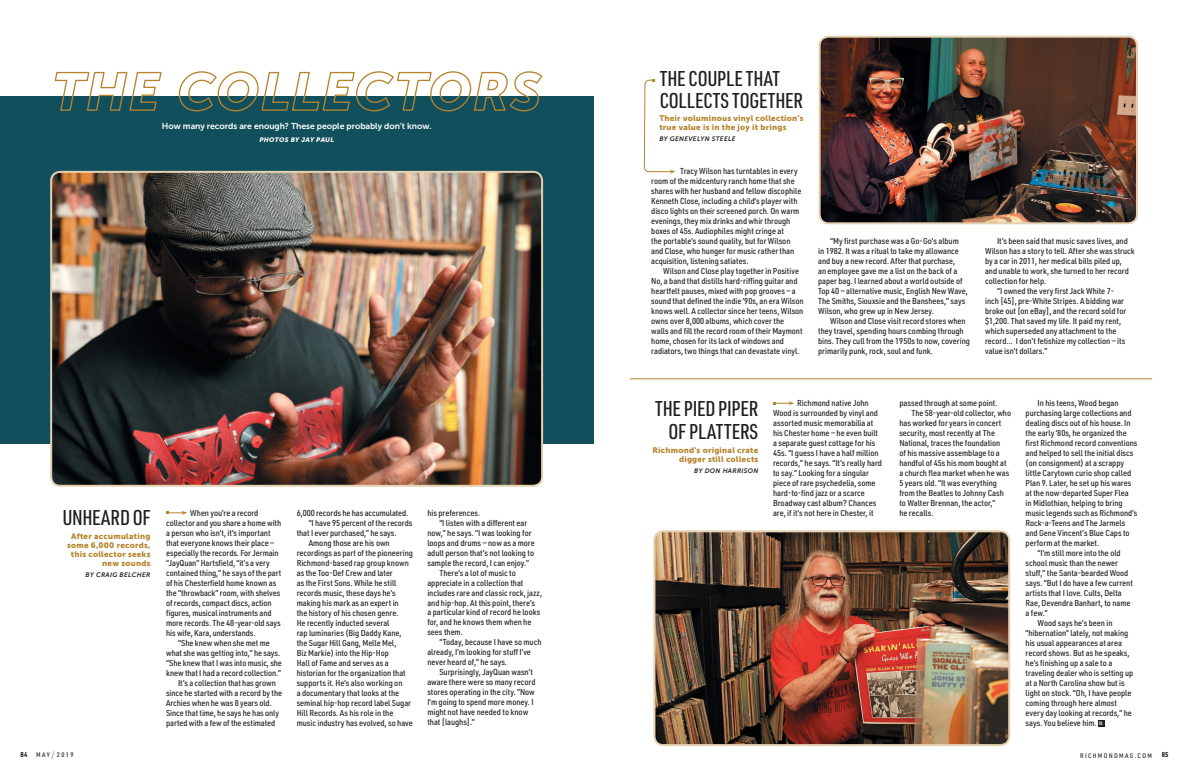
<style>
.page{position:relative;width:1188px;height:783px;background:#fff}
.page>*{position:absolute;margin:0;border:0;box-sizing:border-box;transform-origin:0 0}
.t1{font:500 21px/22.4px "URWDIN Cond";letter-spacing:-.005em;color:#231f20}
.t2{font:8.6px "Museo Sans 700";letter-spacing:-.005em;color:#fff}
.t3{font:500 8.5px/10px "URWDIN Semi Cond";letter-spacing:-.005em;color:#231f20}
.t4{font:8px/9px "Museo Sans 900";letter-spacing:.03em;color:#b5842c;text-align:right}
.t5{font:700 7px "URWDIN Semi Cond";color:#231f20}
.t6{font:italic 6.5px "Museo Sans 700";letter-spacing:.05em;color:#231f20}
.t7{font:500 6.5px "URWDIN Semi Cond";letter-spacing:.195em;color:#231f20}
.t8{font:italic 6.5px "Museo Sans 900";letter-spacing:.05em;color:#fff}
.t9{font:800 5px "Butler";color:#fff}
.s1{font-size:10.5px;color:#a8a9ad}
</style>
<div class="page">
<div style="left:0;top:96px;width:594px;height:348px;background:#124f5d"></div>
<img style="left:52px;top:172px;width:490px;height:312px">
<div style="left:50px;top:171px;width:493px;height:316px;border:2px solid #e5d1b1;border-radius:9px"></div>
<img style="left:820px;top:37px;width:316px;height:186px">
<div style="left:819px;top:36px;width:319px;height:188px;border:2px solid #e5d1b1;border-radius:9px"></div>
<svg style="left:1098px;top:720px;width:6px;height:6px"></svg>
<img style="left:656px;top:533px;width:353px;height:212px">
<div style="left:653px;top:530px;width:357px;height:216px;border:2px solid #e5d1b1;border-radius:9px"></div>
<svg style="left:54px;top:71px;width:108px;height:40px"></svg>
<svg style="left:178px;top:71px;width:365px;height:41px"></svg>
<svg style="left:644px;top:79px;width:32px;height:95px"></svg>
<hr style="left:630px;top:379px;width:522px;height:1px;background:#b5842c">
<svg style="left:166px;top:511px;width:21px;height:4px"></svg>
<svg style="left:773px;top:401px;width:21px;height:4px"></svg>
<p class="t2" style="left:162px;top:121px;width:271px">How many records are enough? These people probably don’t know.</p>
<p class="t8" style="left:259px;top:136px;width:76px">PHOTOS BY JAY PAUL</p>
<p class="t1" style="left:62px;top:505px;width:90px">UNHEARD OF</p>
<p class="t4" style="left:67px;top:531px;width:85px">After accumulating some 6,000 records, this collector seeks new sounds</p>
<p class="t6" style="left:86px;top:571px;width:66px">BY CRAIG BELCHER</p>
<p class="t3" style="left:166px;top:507px;width:117px;text-indent:24px">When you’re a record collector and you share a home with a person who isn’t, it’s important that everyone knows their place — especially the records. For Jermain “JayQuan” Hartsfield, “it’s a very contained thing,” he says of the part of his Chesterfield home known as the “throwback” room, with shelves of records, compact discs, action figures, musical instruments and more records. The 48-year-old says his wife, Kara, understands.</p>
<p class="t3" style="left:166px;top:637px;width:117px;text-align:center">“She knew when she met me<br>what she was getting into,” he says. “She knew that I was into music, she knew that I had a record collection.”</p>
<p class="t3" style="left:166px;top:677px;width:117px;text-indent:12px">It’s a collection that has grown since he started with a record by the Archies when he was 8 years old.<br>Since that time, he says he has only parted with a few of the estimated</p>
<p class="t3" style="left:297px;top:507px;width:113px">6,000 records he has accumulated.</p>
<p class="t3" style="left:297px;top:517px;width:117px;text-indent:12px">“I have 95 percent of the records that I ever purchased,” he says.</p>
<p class="t3" style="left:297px;top:537px;width:118px;text-indent:12px">Among those are his own recordings as part of the pioneering<br>Richmond-based rap group known as the Too-Def Crew and later<br>as the First Sons. While he still records music, these days he’s making his mark as an expert in<br>the history of his chosen genre.<br>He recently inducted several<br>rap luminaries (Big Daddy Kane, the Sugar Hill Gang, Melle Mel,<br>Biz Markie) into the Hip-Hop<br>Hall of Fame and serves as a historian for the organization that supports it. He’s also working on<br>a documentary that looks at the seminal hip-hop record label Sugar<br>Hill Records. As his role in the music industry has evolved, so have</p>
<p class="t3" style="left:427px;top:507px;width:54px">his preferences.</p>
<p class="t3" style="left:427px;top:517px;width:109px;text-indent:12px">“I listen with a different ear now,” he says. “I was looking for loops and drums — now as a more adult person that’s not looking to sample the record, I can enjoy.”</p>
<p class="t3" style="left:427px;top:567px;width:116px;text-indent:12px">There’s a lot of music to appreciate in a collection that includes rare and classic rock, jazz, and hip-hop. At this point, there’s<br>a particular kind of record he looks for, and he knows them when he sees them.</p>
<p class="t3" style="left:427px;top:637px;width:116px;text-indent:12px">“Today, because I have so much already, I’m looking for stuff I’ve never heard of,” he says.</p>
<p class="t3" style="left:427px;top:667px;width:110px;text-indent:12px">Surprisingly, JayQuan wasn’t aware there were so many record stores operating in the city. “Now<br>I’m going to spend more money. I might not have needed to know that [laughs].”</p>
<p class="t1" style="left:660px;top:66px;width:145px">THE COUPLE THAT<br>COLLECTS TOGETHER</p>
<p class="t4" style="left:659px;top:114px;width:146px;text-align:left">Their voluminous vinyl collection’s true value is in the joy it brings</p>
<p class="t6" style="left:659px;top:135px;width:78px">BY GENEVELYN STEELE</p>
<p class="t3" style="left:651px;top:166px;width:152px;text-indent:29px">Tracy Wilson has turntables in every room of the midcentury ranch home that she shares with her husband and fellow discophile Kenneth Close, including a child’s player with disco lights on their screened porch. On warm evenings, they mix drinks and whir through boxes of 45s. Audiophiles might cringe at<br>the portable’s sound quality, but for Wilson and Close, who hunger for music rather than acquisition, listening satiates.</p>
<p class="t3" style="left:651px;top:266px;width:154px;text-indent:12px">Wilson and Close play together in Positive No, a band that distills hard-riffing guitar and heartfelt pauses, mixed with pop grooves — a sound that defined the indie ‘90s, an era Wilson knows well. A collector since her teens, Wilson owns over 8,000 albums, which cover the<br>walls and fill the record room of their Maymont home, chosen for its lack of windows and radiators, two things that can devastate vinyl.</p>
<p class="t3" style="left:818px;top:236px;width:151px;text-indent:12px">“My first purchase was a Go-Go’s album<br>in 1982. It was a ritual to take my allowance and buy a new record. After that purchase,<br>an employee gave me a list on the back of a paper bag. I learned about a world outside of Top 40 — alternative music, English New Wave, The Smiths, Siouxsie and the Banshees,” says Wilson, who grew up in New Jersey.</p>
<p class="t3" style="left:818px;top:316px;width:153px;text-indent:12px">Wilson and Close visit record stores when they travel, spending hours combing through bins. They cull from the 1950s to now, covering primarily punk, rock, soul and funk.</p>
<p class="t3" style="left:985px;top:236px;width:151px;text-indent:12px">It’s been said that music saves lives, and Wilson has a story to tell. After she was struck by a car in 2011, her medical bills piled up, and unable to work, she turned to her record collection for help.</p>
<p class="t3" style="left:985px;top:286px;width:143px;text-indent:12px">“I owned the very first Jack White 7- inch [45], pre-White Stripes. A bidding war broke out [on eBay], and the record sold for $1,200. That saved my life. It paid my rent, which superseded any attachment to the record… I don’t fetishize my collection — its value isn’t dollars.”</p>
<p class="t1" style="left:655px;top:397px;width:105px;text-align:right">THE PIED PIPER<br>OF PLATTERS</p>
<p class="t4" style="left:652px;top:446px;width:107px">Richmond’s original crate digger still collects</p>
<p class="t6" style="left:694px;top:468px;width:66px">BY DON HARRISON</p>
<p class="t3" style="left:899px;top:408px;width:113px;text-indent:12px">The 58-year-old collector, who has worked for years in concert security, most recently at The<br>National, traces the foundation<br>of his massive assemblage to a handful of 45s his mom bought at a church flea market when he was<br>5 years old. “It was everything from the Beatles to Johnny Cash to Walter Brennan, the actor,”<br>he recalls.</p>
<p class="t3" style="left:1026px;top:398px;width:113px;text-indent:12px">In his teens, Wood began purchasing large collections and dealing discs out of his house. In the early ‘80s, he organized the first Richmond record conventions and helped to sell the initial discs (on consignment) at a scrappy little Carytown curio shop called<br>Plan 9. Later, he set up his wares at the now-departed Super Flea<br>in Midlothian, helping to bring music legends such as Richmond’s<br>Rock-a-Teens and The Jarmels and Gene Vincent’s Blue Caps to perform at the market.</p>
<p class="t3" style="left:1026px;top:548px;width:109px;text-indent:12px">“I’m still more into the old school music than the newer stuff,” the Santa-bearded Wood says. “But I do have a few current artists that I love. Cults, Delta<br>Rae, Devendra Banhart, to name a few.”</p>
<p class="t3" style="left:1026px;top:618px;width:109px;text-indent:12px">Wood says he’s been in “hibernation” lately, not making his usual appearances at area record shows. But as he speaks, he’s finishing up a sale to a traveling dealer who is setting up at a North Carolina show but is light on stock. “Oh, I have people coming through here almost every day looking at records,” he says. You believe him.</p>
<p class="t3" style="left:773px;top:398px;width:110px;text-indent:24px">Richmond native John<br>Wood is surrounded by vinyl and assorted music memorabilia at his Chester home — he even built a separate guest cottage for his<br>45s. “I guess I have a half million records,” he says. “It’s really hard to say.” Looking for a singular piece of rare psychedelia, some hard-to-find jazz or a scarce<br>Broadway cast album? Chances are, if it’s not here in Chester, it</p>
<p class="t3" style="left:899px;top:398px;width:100px">passed through at some point.</p>
<p class="t9" style="left:1099px;top:720px;width:5px">R</p>
<p class="t7" style="left:36px;top:751px;width:39px">MAY<span class="s1">/</span>2019</p>
<p class="t5" style="left:21px;top:750px;width:8px">84</p>
<p class="t7" style="left:1080px;top:751px;width:73px">RICHMONDMAG.COM</p>
<p class="t5" style="left:1162px;top:750px;width:8px">85</p>
</div>
